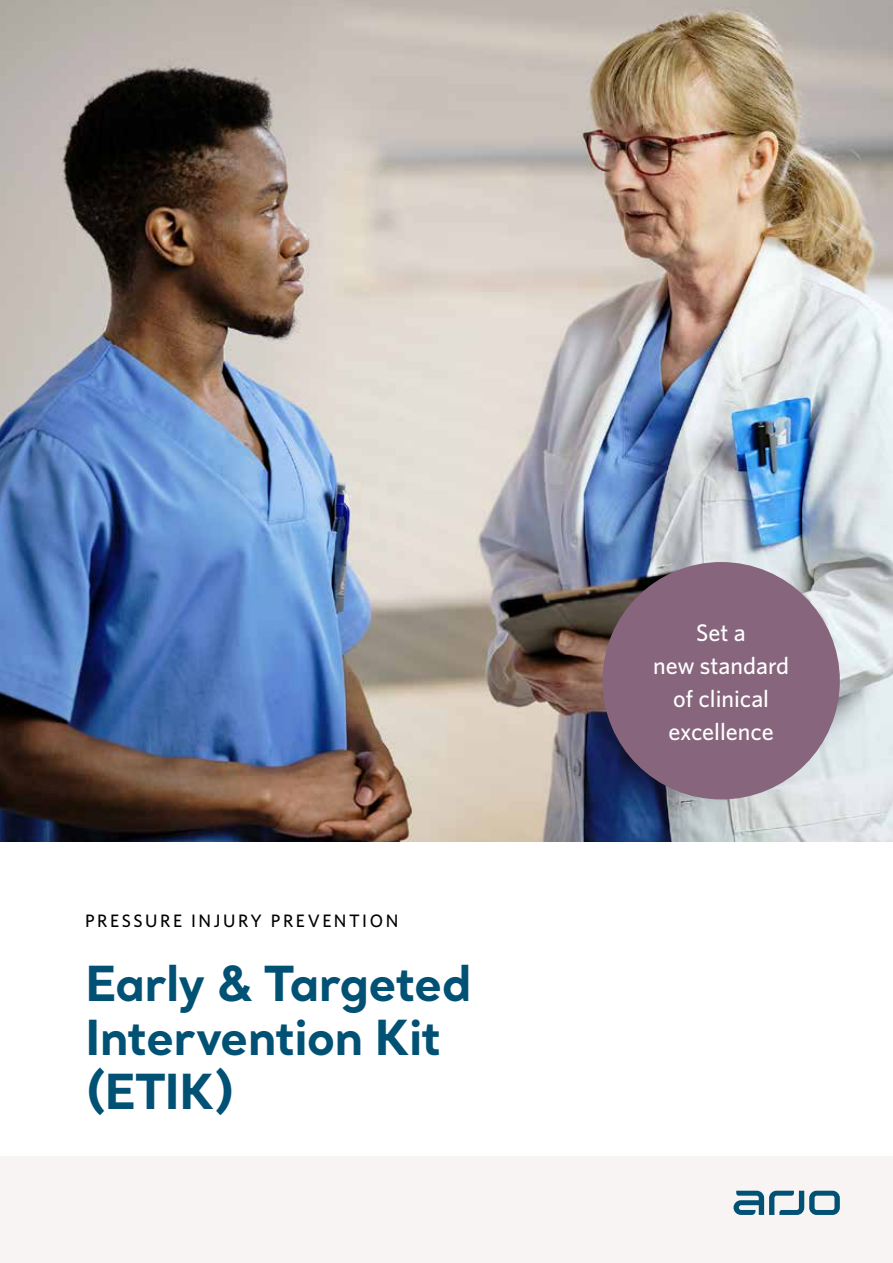
<style>
.page{position:relative;width:893px;height:1263px;background:#fff}
.page>*{position:absolute;margin:0;border:0;box-sizing:border-box;transform-origin:0 0}
.t1{font:700 48px/54px "Santral";letter-spacing:-.02em;color:#015174}
.t2{font:500 24px/33px "Whitney";color:#fff;text-align:center}
.t3{font:500 18px "Whitney";letter-spacing:.14em;color:#000}
</style>
<div class="page">
<div style="left:0;top:1157px;width:893px;height:106px;background:#f7f4f3"></div>
<img style="left:0;top:0;width:893px;height:842px">
<div style="left:602px;top:562px;width:238px;height:237px;background:#87657d;border-radius:50%"></div>
<svg style="left:733px;top:1191px;width:107px;height:24px"></svg>
<p class="t3" style="left:85px;top:908px;width:315px">PRESSURE INJURY PREVENTION</p>
<p class="t1" style="left:85px;top:955px;width:388px">Early &amp; Targeted<br>Intervention Kit (ETIK)</p>
<p class="t2" style="left:653px;top:616px;width:138px">Set a<br>new standard of clinical excellence</p>
</div>
